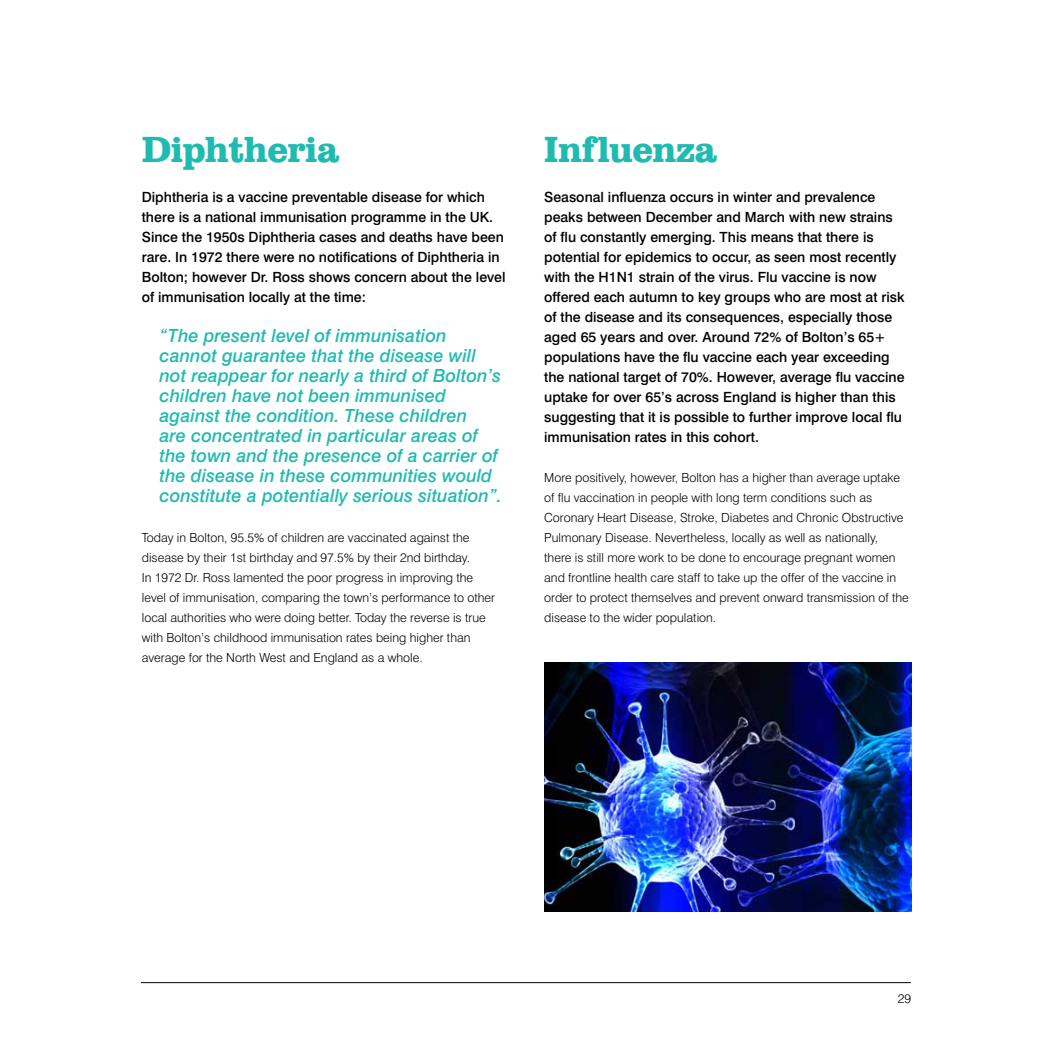
<style>
.page{position:relative;width:1053px;height:1053px;background:#fff}
.page>*{position:absolute;margin:0;border:0;box-sizing:border-box;transform-origin:0 0}
.t1{font:37.5px "Bolton";color:#1fbbb0}
.t2{font:italic 500 18.12px/20px "Swiss 721 BT";color:#1fbbb0}
.t3{font:500 14px/20px "Swiss 721 BT";color:#000}
.t4{font:300 12.5px/20px "Swiss 721 BT";color:#000}
</style>
<div class="page">
<hr style="left:141px;top:982px;width:769px;height:1px;background:#000">
<img style="left:544px;top:662px;width:367px;height:249px">
<h1 class="t1" style="left:142px;top:126px;width:199px">Diphtheria</h1>
<p class="t3" style="left:142px;top:187px;width:365px">Diphtheria is a vaccine preventable disease for which there is a national immunisation programme in the UK.<br>Since the 1950s Diphtheria cases and deaths have been rare. In 1972 there were no notifications of Diphtheria in Bolton; however Dr. Ross shows concern about the level of immunisation locally at the time:</p>
<p class="t2" style="left:159px;top:325px;width:344px">“The present level of immunisation cannot guarantee that the disease will not reappear for nearly a third of Bolton’s children have not been immunised against the condition. These children<br>are concentrated in particular areas of the town and the presence of a carrier of the disease in these communities would constitute a potentially serious situation”.</p>
<p class="t4" style="left:142px;top:527px;width:355px">Today in Bolton, 95.5% of children are vaccinated against the disease by their 1st birthday and 97.5% by their 2nd birthday.<br>In 1972 Dr. Ross lamented the poor progress in improving the level of immunisation, comparing the town’s performance to other local authorities who were doing better. Today the reverse is true with Bolton’s childhood immunisation rates being higher than average for the North West and England as a whole.</p>
<h1 class="t1" style="left:544px;top:126px;width:174px">Influenza</h1>
<p class="t3" style="left:544px;top:187px;width:362px">Seasonal influenza occurs in winter and prevalence peaks between December and March with new strains of flu constantly emerging. This means that there is potential for epidemics to occur, as seen most recently with the H1N1 strain of the virus. Flu vaccine is now offered each autumn to key groups who are most at risk of the disease and its consequences, especially those aged 65 years and over. Around 72% of Bolton’s 65+ populations have the flu vaccine each year exceeding the national target of 70%. However, average flu vaccine uptake for over 65’s across England is higher than this suggesting that it is possible to further improve local flu immunisation rates in this cohort.</p>
<p class="t4" style="left:544px;top:467px;width:366px">More positively, however, Bolton has a higher than average uptake of flu vaccination in people with long term conditions such as Coronary Heart Disease, Stroke, Diabetes and Chronic Obstructive Pulmonary Disease. Nevertheless, locally as well as nationally,<br>there is still more work to be done to encourage pregnant women and frontline health care staff to take up the offer of the vaccine in order to protect themselves and prevent onward transmission of the disease to the wider population.</p>
<p class="t4" style="left:897px;top:988px;width:15px">29</p>
</div>
